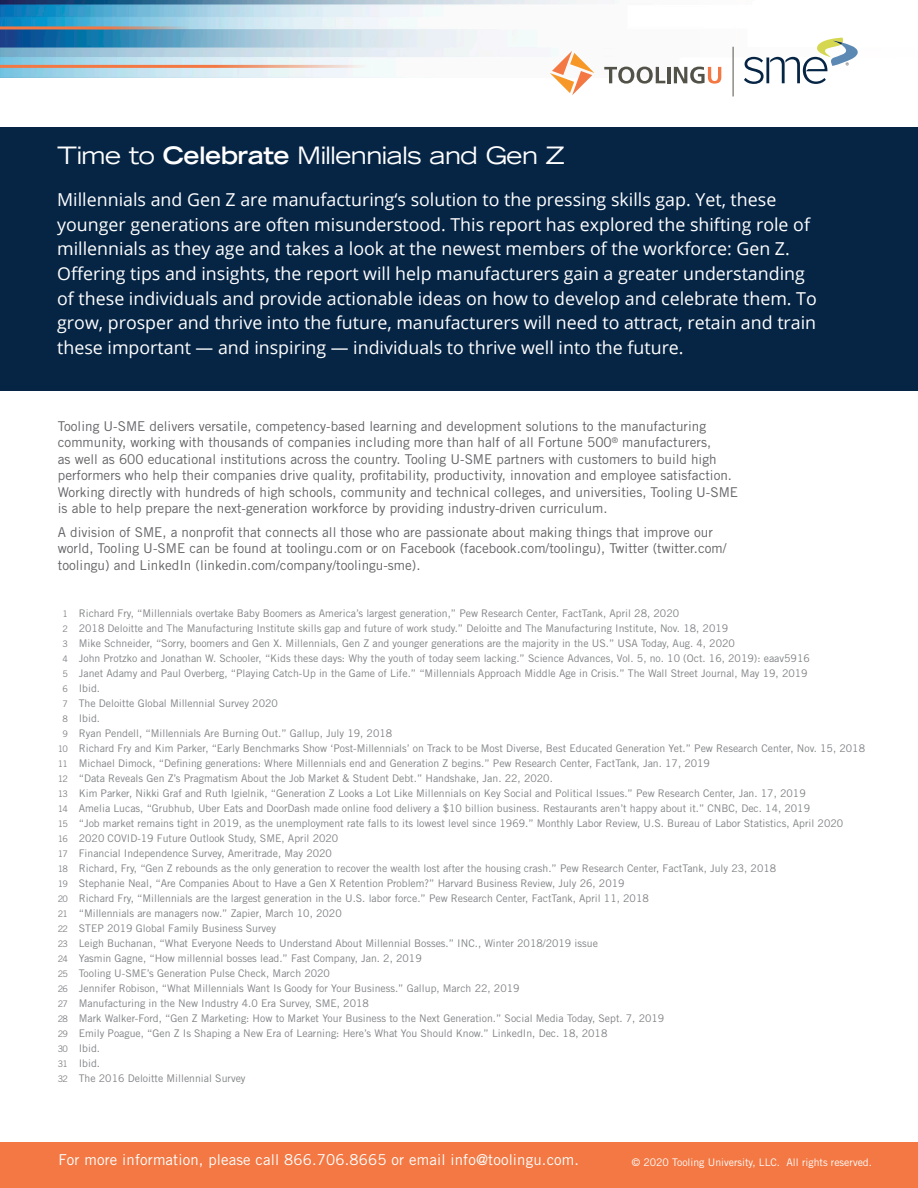
<style>
.page{position:relative;width:918px;height:1188px;background:#fff}
.page>*{position:absolute;margin:0;border:0;box-sizing:border-box;transform-origin:0 0}
.main_body{font:expanded 24px "Trade Gothic LT Std";letter-spacing:-.02em;color:#fff}
.main_body-2{font:17.85px/24.8px "Open Sans";color:#fff}
.t1{font:15px "Trade Gothic LT Std";letter-spacing:.01em;color:#fff}
.Body_Copy_75__black{font:13.5px/16.5px "Trade Gothic LT Std";color:#636366}
.t2{font:10.5px "Trade Gothic LT Std";color:#808285}
.t3{font:10.5px "Trade Gothic LT Std";color:#fff}
.t4{font:9px "Trade Gothic LT Std";letter-spacing:-.07em;color:#808285}
.s1{font-weight:700}
</style>
<div class="page">
<img style="left:0;top:0;width:843px;height:77px">
<hr style="left:0;top:65px;width:367px;height:3px;background:#f37843">
<hr style="left:0;top:26px;width:189px;height:3px;background:#f37843">
<div style="left:0;top:1143px;width:918px;height:45px;background:#f37843"></div>
<div style="left:0;top:127px;width:918px;height:264px;background:#062545"></div>
<hr style="left:733px;top:47px;width:1px;height:49px;background:#535249">
<svg style="left:550px;top:51px;width:44px;height:44px"></svg>
<svg style="left:604px;top:67px;width:61px;height:17px"></svg>
<hr style="left:667px;top:67px;width:4px;height:16px;background:#535249">
<svg style="left:674px;top:67px;width:47px;height:17px"></svg>
<svg style="left:744px;top:38px;width:114px;height:46px"></svg>
<p class="main_body" style="left:57px;top:140px;width:509px">Time to <span class="s1">Celebrate</span> Millennials and Gen Z</p>
<p class="main_body-2" style="left:57px;top:187px;width:761px">Millennials and Gen Z are manufacturing‘s solution to the pressing skills gap. Yet, these younger generations are often misunderstood. This report has explored the shifting role of millennials as they age and takes a look at the newest members of the workforce: Gen Z.<br>Offering tips and insights, the report will help manufacturers gain a greater understanding of these individuals and provide actionable ideas on how to develop and celebrate them. To grow, prosper and thrive into the future, manufacturers will need to attract, retain and train these important — and inspiring — individuals to thrive well into the future.</p>
<p class="Body_Copy_75__black" style="left:58px;top:418px;width:682px">Tooling U-SME delivers versatile, competency-based learning and development solutions to the manufacturing community, working with thousands of companies including more than half of all Fortune 500<sup>®</sup> manufacturers,<br>as well as 600 educational institutions across the country. Tooling U-SME partners with customers to build high performers who help their companies drive quality, profitability, productivity, innovation and employee satisfaction.<br>Working directly with hundreds of high schools, community and technical colleges, and universities, Tooling U-SME is able to help prepare the next-generation workforce by providing industry-driven curriculum.</p>
<p class="Body_Copy_75__black" style="left:58px;top:523px;width:670px">A division of SME, a nonprofit that connects all those who are passionate about making things that improve our world, Tooling U-SME can be found at toolingu.com or on Facebook (facebook.com/toolingu), Twitter (twitter.com/ toolingu) and LinkedIn (linkedin.com/company/toolingu-sme).</p>
<p class="t4" style="left:63px;top:608px;width:7px">1</p>
<p class="t4" style="left:63px;top:623px;width:7px">2</p>
<p class="t4" style="left:63px;top:638px;width:7px">3</p>
<p class="t4" style="left:63px;top:653px;width:7px">4</p>
<p class="t4" style="left:63px;top:668px;width:7px">5</p>
<p class="t4" style="left:63px;top:683px;width:7px">6</p>
<p class="t4" style="left:63px;top:698px;width:7px">7</p>
<p class="t4" style="left:63px;top:713px;width:7px">8</p>
<p class="t4" style="left:63px;top:728px;width:7px">9</p>
<p class="t4" style="left:58px;top:743px;width:12px">10</p>
<p class="t4" style="left:58px;top:758px;width:12px">11</p>
<p class="t4" style="left:58px;top:773px;width:12px">12</p>
<p class="t4" style="left:58px;top:788px;width:12px">13</p>
<p class="t4" style="left:58px;top:803px;width:12px">14</p>
<p class="t4" style="left:58px;top:818px;width:12px">15</p>
<p class="t4" style="left:58px;top:833px;width:12px">16</p>
<p class="t4" style="left:58px;top:848px;width:12px">17</p>
<p class="t4" style="left:58px;top:863px;width:12px">18</p>
<p class="t4" style="left:58px;top:878px;width:12px">19</p>
<p class="t4" style="left:58px;top:893px;width:12px">20</p>
<p class="t4" style="left:58px;top:908px;width:12px">21</p>
<p class="t4" style="left:58px;top:923px;width:12px">22</p>
<p class="t4" style="left:58px;top:938px;width:12px">23</p>
<p class="t4" style="left:58px;top:953px;width:12px">24</p>
<p class="t4" style="left:58px;top:968px;width:12px">25</p>
<p class="t4" style="left:58px;top:983px;width:12px">26</p>
<p class="t4" style="left:58px;top:998px;width:12px">27</p>
<p class="t4" style="left:58px;top:1013px;width:12px">28</p>
<p class="t4" style="left:58px;top:1028px;width:12px">29</p>
<p class="t4" style="left:58px;top:1043px;width:12px">30</p>
<p class="t4" style="left:58px;top:1058px;width:12px">31</p>
<p class="t4" style="left:58px;top:1073px;width:12px">32</p>
<p class="t2" style="left:79px;top:607px;width:602px">Richard Fry, “Millennials overtake Baby Boomers as America’s largest generation,” Pew Research Center, FactTank, April 28, 2020</p>
<p class="t2" style="left:79px;top:622px;width:651px">2018 Deloitte and The Manufacturing Institute skills gap and future of work study.” Deloitte and The Manufacturing Institute, Nov. 18, 2019</p>
<p class="t2" style="left:79px;top:637px;width:658px">Mike Schneider, “Sorry, boomers and Gen X. Millennials, Gen Z and younger generations are the majority in the US.” USA Today, Aug. 4, 2020</p>
<p class="t2" style="left:79px;top:652px;width:733px">John Protzko and Jonathan W. Schooler, “Kids these days: Why the youth of today seem lacking.” Science Advances, Vol. 5, no. 10 (Oct. 16, 2019): eaav5916</p>
<p class="t2" style="left:79px;top:667px;width:730px">Janet Adamy and Paul Overberg, “Playing Catch-Up in the Game of Life.” “Millennials Approach Middle Age in Crisis.” The Wall Street Journal, May 19, 2019</p>
<p class="t2" style="left:79px;top:682px;width:23px">Ibid.</p>
<p class="t2" style="left:79px;top:697px;width:201px">The Deloitte Global Millennial Survey 2020</p>
<p class="t2" style="left:79px;top:712px;width:23px">Ibid.</p>
<p class="t2" style="left:79px;top:727px;width:315px">Ryan Pendell, “Millennials Are Burning Out.” Gallup, July 19, 2018</p>
<p class="t2" style="left:79px;top:742px;width:788px">Richard Fry and Kim Parker, “Early Benchmarks Show ‘Post-Millennials’ on Track to be Most Diverse, Best Educated Generation Yet.” Pew Research Center, Nov. 15, 2018</p>
<p class="t2" style="left:79px;top:757px;width:633px">Michael Dimock, “Defining generations: Where Millennials end and Generation Z begins.” Pew Research Center, FactTank, Jan. 17, 2019</p>
<p class="t2" style="left:79px;top:772px;width:476px">“Data Reveals Gen Z’s Pragmatism About the Job Market &amp; Student Debt.” Handshake, Jan. 22, 2020.</p>
<p class="t2" style="left:79px;top:787px;width:729px">Kim Parker, Nikki Graf and Ruth Igielnik, “Generation Z Looks a Lot Like Millennials on Key Social and Political Issues.” Pew Research Center, Jan. 17, 2019</p>
<p class="t2" style="left:79px;top:802px;width:733px">Amelia Lucas, “Grubhub, Uber Eats and DoorDash made online food delivery a $10 billion business. Restaurants aren’t happy about it.” CNBC, Dec. 14, 2019</p>
<p class="t2" style="left:79px;top:817px;width:766px">“Job market remains tight in 2019, as the unemployment rate falls to its lowest level since 1969.” Monthly Labor Review, U.S. Bureau of Labor Statistics, April 2020</p>
<p class="t2" style="left:79px;top:832px;width:261px">2020 COVID-19 Future Outlook Study, SME, April 2020</p>
<p class="t2" style="left:79px;top:847px;width:255px">Financial Independence Survey, Ameritrade, May 2020</p>
<p class="t2" style="left:79px;top:862px;width:699px">Richard, Fry, “Gen Z rebounds as the only generation to recover the wealth lost after the housing crash.” Pew Research Center, FactTank, July 23, 2018</p>
<p class="t2" style="left:79px;top:877px;width:547px">Stephanie Neal, “Are Companies About to Have a Gen X Retention Problem?” Harvard Business Review, July 26, 2019</p>
<p class="t2" style="left:79px;top:892px;width:572px">Richard Fry, “Millennials are the largest generation in the U.S. labor force.” Pew Research Center, FactTank, April 11, 2018</p>
<p class="t2" style="left:79px;top:907px;width:265px">“Millennials are managers now.” Zapier, March 10, 2020</p>
<p class="t2" style="left:79px;top:922px;width:199px">STEP 2019 Global Family Business Survey</p>
<p class="t2" style="left:79px;top:937px;width:521px">Leigh Buchanan, “What Everyone Needs to Understand About Millennial Bosses.” INC., Winter 2018/2019 issue</p>
<p class="t2" style="left:79px;top:952px;width:345px">Yasmin Gagne, “How millennial bosses lead.” Fast Company, Jan. 2, 2019</p>
<p class="t2" style="left:79px;top:967px;width:253px">Tooling U-SME’s Generation Pulse Check, March 2020</p>
<p class="t2" style="left:79px;top:982px;width:442px">Jennifer Robison, “What Millennials Want Is Goody for Your Business.” Gallup, March 22, 2019</p>
<p class="t2" style="left:79px;top:997px;width:292px">Manufacturing in the New Industry 4.0 Era Survey, SME, 2018</p>
<p class="t2" style="left:79px;top:1012px;width:587px">Mark Walker-Ford, “Gen Z Marketing: How to Market Your Business to the Next Generation.” Social Media Today, Sept. 7, 2019</p>
<p class="t2" style="left:79px;top:1027px;width:530px">Emily Poague, “Gen Z Is Shaping a New Era of Learning: Here’s What You Should Know.” LinkedIn, Dec. 18, 2018</p>
<p class="t2" style="left:79px;top:1042px;width:23px">Ibid.</p>
<p class="t2" style="left:79px;top:1057px;width:23px">Ibid.</p>
<p class="t2" style="left:79px;top:1072px;width:168px">The 2016 Deloitte Millennial Survey</p>
<p class="t1" style="left:58px;top:1151px;width:522px">For more information, please call 866.706.8665 or email info@toolingu.com.</p>
<p class="t3" style="left:632px;top:1156px;width:242px">© 2020 Tooling University, LLC. All rights reserved.</p>
</div>
